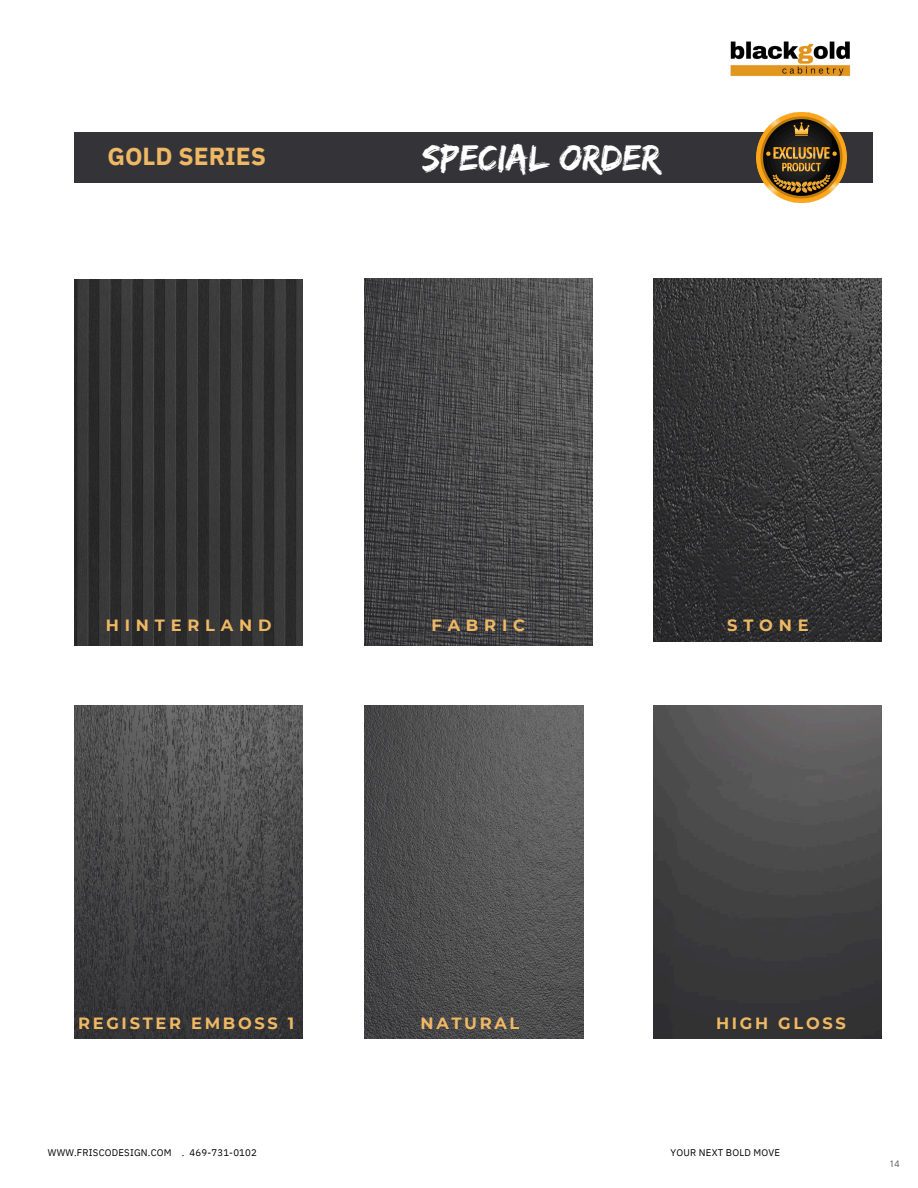
<style>
.page{position:relative;width:918px;height:1188px;background:#fff}
.page>*{position:absolute;margin:0;border:0;box-sizing:border-box;transform-origin:0 0}
.t1{font:38.1px "Edo";color:#fff}
.t2{font:700 24.6px "IBM Plex Sans";color:#efb864}
.t3{font:700 16.2px "Montserrat";letter-spacing:.165em;color:#efb864}
.t4{font:700 16.2px "Montserrat";letter-spacing:.36em;color:#efb864}
.t5{font:9.6px "IBM Plex Sans";letter-spacing:.02em;color:#000}
.t6{font:9px "Inter";color:#616567}
</style>
<div class="page">
<div style="left:74px;top:132px;width:799px;height:50px;background:#343438"></div>
<img style="left:74px;top:280px;width:229px;height:365px">
<img style="left:364px;top:279px;width:229px;height:366px">
<img style="left:654px;top:279px;width:228px;height:363px">
<img style="left:74px;top:706px;width:229px;height:333px">
<img style="left:364px;top:706px;width:220px;height:333px">
<img style="left:654px;top:706px;width:228px;height:333px">
<img style="left:730px;top:41px;width:121px;height:36px">
<img style="left:757px;top:112px;width:90px;height:90px">
<p class="t2" style="left:107px;top:140px;width:160px">GOLD SERIES</p>
<p class="t1" style="left:422px;top:136px;width:240px">SPECIAL ORDER</p>
<p class="t4" style="left:106px;top:615px;width:167px">HINTERLAND</p>
<h3 class="t3" style="left:431px;top:615px;width:95px">FABRIC</h3>
<p class="t3" style="left:727px;top:615px;width:83px">STONE</p>
<h3 class="t3" style="left:78px;top:1013px;width:218px">REGISTER EMBOSS 1</h3>
<p class="t3" style="left:421px;top:1013px;width:100px">NATURAL</p>
<h3 class="t3" style="left:716px;top:1013px;width:131px">HIGH GLOSS</h3>
<p class="t5" style="left:48px;top:1146px;width:211px">WWW.FRISCODESIGN.COM . 469-731-0102</p>
<p class="t5" style="left:671px;top:1146px;width:111px">YOUR NEXT BOLD MOVE</p>
<p class="t6" style="left:890px;top:1158px;width:11px">14</p>
</div>
